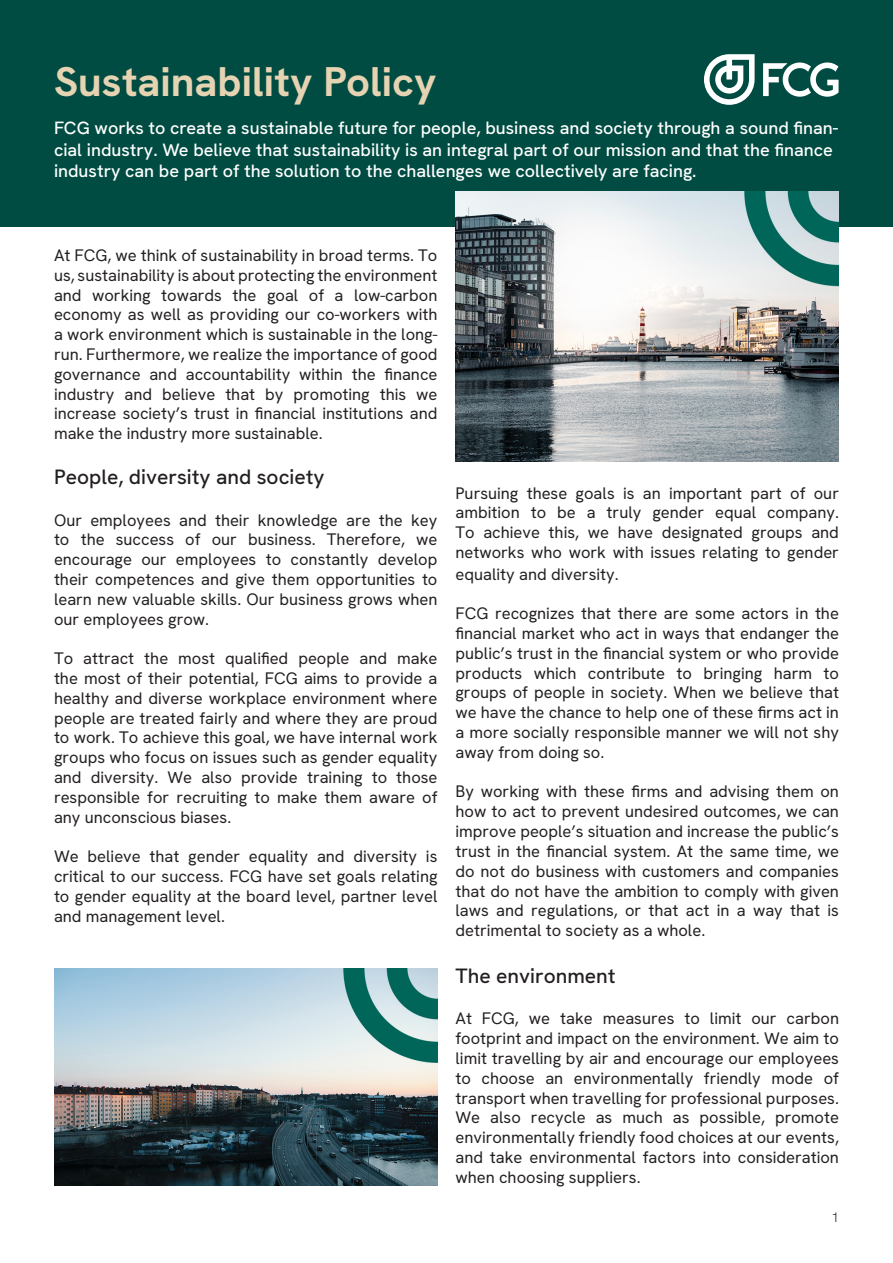
<style>
.page{position:relative;width:893px;height:1263px;background:#fff}
.page>*{position:absolute;margin:0;border:0;box-sizing:border-box;transform-origin:0 0}
.t1{font:700 42px "HK Grotesk";color:#e5d3b2}
.t2{font:500 21px "HK Grotesk";color:#231f20}
.t3{font:500 18px/21.6px "HK Grotesk";color:#fff}
.t4{font:16.5px/19.8px "HK Grotesk";color:#231f20;text-align:justify}
.t5{font:300 13.5px "HK Grotesk";color:#231f20}
</style>
<div class="page">
<div style="left:0;top:0;width:893px;height:227px;background:#004c42"></div>
<svg style="left:763px;top:62px;width:75px;height:35px"></svg>
<svg style="left:704px;top:54px;width:51px;height:51px"></svg>
<img style="left:54px;top:968px;width:383px;height:217px">
<img style="left:456px;top:191px;width:383px;height:270px">
<p class="t1" style="left:54px;top:54px;width:384px">Sustainability Policy</p>
<p class="t3" style="left:54px;top:117px;width:786px">FCG works to create a sustainable future for people, business and society through a sound finan&shy;cial industry. We believe that sustainability is an integral part of our mission and that the finance industry can be part of the solution to the challenges we collectively are facing.</p>
<p class="t4" style="left:54px;top:245px;width:385px">At FCG, we think of sustainability in broad terms. To us, sustainability is about protecting the environment and working towards the goal of a low-carbon economy as well as providing our co-workers with a work environment which is sustainable in the long&shy;run. Furthermore, we realize the importance of good governance and accountability within the finance industry and believe that by promoting this we increase society’s trust in financial institutions and make the industry more sustainable.</p>
<p class="t2" style="left:54px;top:463px;width:272px">People, diversity and society</p>
<p class="t4" style="left:54px;top:510px;width:385px">Our employees and their knowledge are the key to the success of our business. Therefore, we encourage our employees to constantly develop their competences and give them opportunities to learn new valuable skills. Our business grows when our employees grow.</p>
<p class="t4" style="left:54px;top:648px;width:385px">To attract the most qualified people and make the most of their potential, FCG aims to provide a healthy and diverse workplace environment where people are treated fairly and where they are proud to work. To achieve this goal, we have internal work groups who focus on issues such as gender equality and diversity. We also provide training to those responsible for recruiting to make them aware of any unconscious biases.</p>
<p class="t4" style="left:54px;top:846px;width:385px">We believe that gender equality and diversity is critical to our success. FCG have set goals relating to gender equality at the board level, partner level and management level.</p>
<p class="t4" style="left:455px;top:483px;width:385px">Pursuing these goals is an important part of our ambition to be a truly gender equal company.<br>To achieve this, we have designated groups and networks who work with issues relating to gender</p>
<p class="t4" style="left:455px;top:564px;width:165px">equality and diversity.</p>
<p class="t4" style="left:455px;top:603px;width:385px">FCG recognizes that there are some actors in the financial market who act in ways that endanger the public’s trust in the financial system or who provide products which contribute to bringing harm to groups of people in society. When we believe that we have the chance to help one of these firms act in a more socially responsible manner we will not shy away from doing so.</p>
<p class="t4" style="left:455px;top:781px;width:385px">By working with these firms and advising them on how to act to prevent undesired outcomes, we can improve people’s situation and increase the public’s trust in the financial system. At the same time, we do not do business with customers and companies that do not have the ambition to comply with given laws and regulations, or that act in a way that is detrimental to society as a whole.</p>
<p class="t2" style="left:455px;top:962px;width:162px">The environment</p>
<p class="t4" style="left:455px;top:1008px;width:385px">At FCG, we take measures to limit our carbon footprint and impact on the environment. We aim to limit travelling by air and encourage our employees to choose an environmentally friendly mode of transport when travelling for professional purposes.<br>We also recycle as much as possible, promote environmentally friendly food choices at our events, and take environmental factors into consideration when choosing suppliers.</p>
<p class="t5" style="left:831px;top:1209px;width:9px">1</p>
</div>
